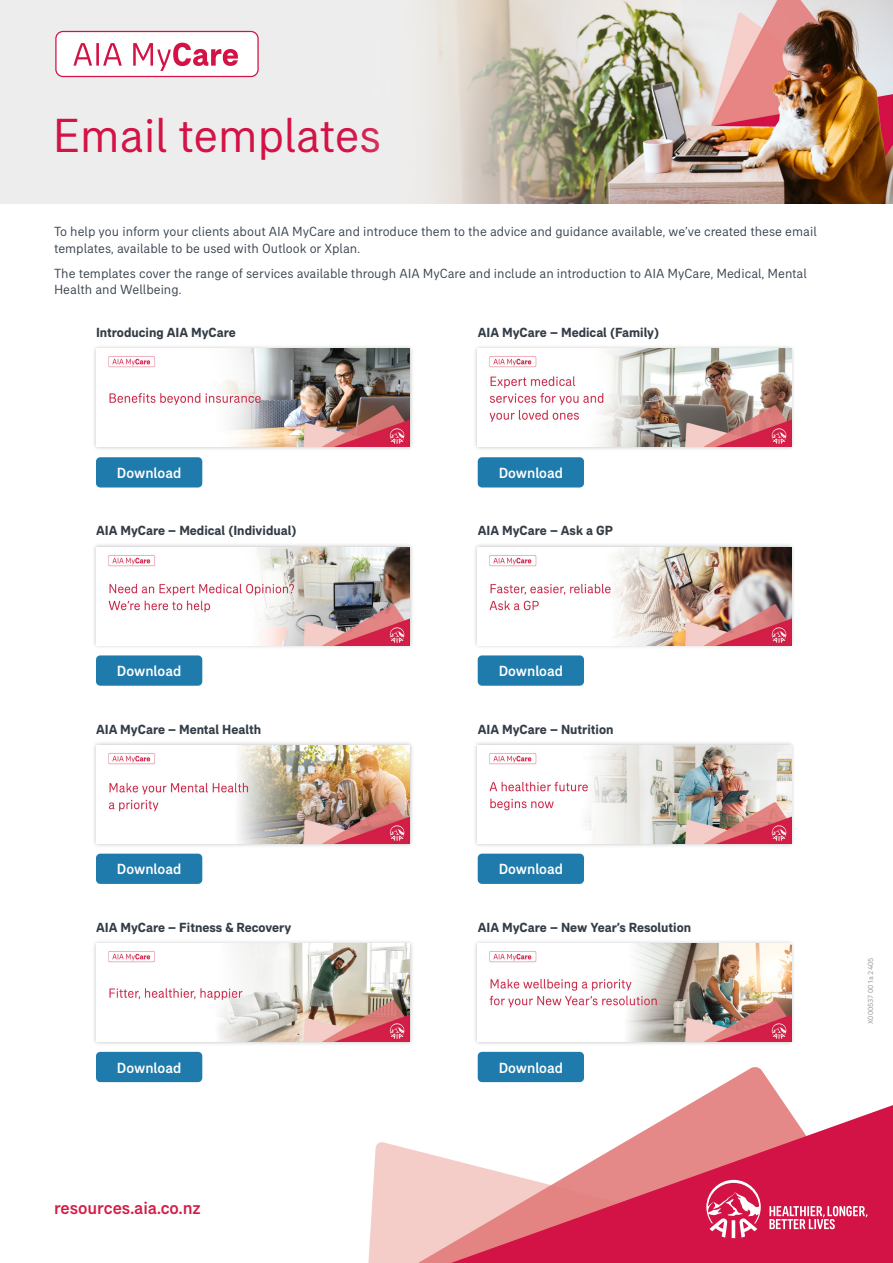
<style>
.page{position:relative;width:893px;height:1263px;background:#fff}
.page>*{position:absolute;margin:0;border:0;box-sizing:border-box;transform-origin:0 0}
.t1{font:48.75px "AIA Everest";letter-spacing:-.01em;color:#d31245}
.t2{font:500 18px "AIA Everest";color:#d21e46}
.t3{font:500 15px "AIA Everest";color:#fff}
.t4{font:13.5px/16.5px "AIA Everest";color:#3b4550}
.t5{font:700 13.5px "AIA Everest";color:#333d47}
.t6{font:7.5px "AIA Everest";color:#93959c}
</style>
<div class="page">
<svg style="left:369px;top:1066px;width:415px;height:197px"></svg>
<svg style="left:370px;top:1103px;width:523px;height:160px"></svg>
<svg style="left:689px;top:1170px;width:178px;height:68px"></svg>
<div style="left:0;top:0;width:893px;height:203px;background:#ededee"></div>
<img style="left:432px;top:0;width:461px;height:203px">
<div style="left:56px;top:31px;width:202px;height:46px;background:#fff;border-radius:7px"></div>
<div style="left:55px;top:31px;width:204px;height:46px;border:1px solid #d31245;border-radius:7px"></div>
<svg style="left:73px;top:43px;width:165px;height:28px"></svg>
<div style="left:92px;top:344px;width:322px;height:107px;background:#000;opacity:.25"></div>
<img style="left:96px;top:349px;width:314px;height:98px">
<div style="left:473px;top:344px;width:323px;height:107px;background:#000;opacity:.25"></div>
<img style="left:478px;top:349px;width:313px;height:98px">
<div style="left:96px;top:457px;width:106px;height:30px;background:#207bad;border-radius:4px"></div>
<div style="left:478px;top:457px;width:106px;height:30px;background:#207bad;border-radius:4px"></div>
<div style="left:92px;top:543px;width:322px;height:107px;background:#000;opacity:.25"></div>
<img style="left:96px;top:547px;width:314px;height:98px">
<div style="left:473px;top:543px;width:323px;height:107px;background:#000;opacity:.25"></div>
<img style="left:478px;top:547px;width:313px;height:98px">
<div style="left:96px;top:655px;width:106px;height:31px;background:#207bad;border-radius:4px"></div>
<div style="left:478px;top:655px;width:106px;height:31px;background:#207bad;border-radius:4px"></div>
<div style="left:92px;top:741px;width:322px;height:107px;background:#000;opacity:.25"></div>
<img style="left:96px;top:745px;width:314px;height:98px">
<div style="left:473px;top:741px;width:323px;height:107px;background:#000;opacity:.25"></div>
<img style="left:478px;top:745px;width:313px;height:98px">
<div style="left:96px;top:854px;width:106px;height:30px;background:#207bad;border-radius:4px"></div>
<div style="left:478px;top:854px;width:106px;height:30px;background:#207bad;border-radius:4px"></div>
<div style="left:92px;top:939px;width:322px;height:107px;background:#000;opacity:.25"></div>
<img style="left:96px;top:943px;width:314px;height:98px">
<div style="left:473px;top:939px;width:323px;height:107px;background:#000;opacity:.25"></div>
<img style="left:478px;top:943px;width:313px;height:98px">
<div style="left:96px;top:1052px;width:106px;height:30px;background:#207bad;border-radius:4px"></div>
<div style="left:478px;top:1052px;width:106px;height:30px;background:#207bad;border-radius:4px"></div>
<h1 class="t1" style="left:52px;top:108px;width:330px">Email templates</h1>
<p class="t4" style="left:54px;top:223px;width:764px">To help you inform your clients about AIA MyCare and introduce them to the advice and guidance available, we’ve created these email templates, available to be used with Outlook or Xplan.</p>
<p class="t4" style="left:54px;top:264px;width:754px">The templates cover the range of services available through AIA MyCare and include an introduction to AIA MyCare, Medical, Mental<br>Health and Wellbeing.</p>
<p class="t5" style="left:96px;top:325px;width:141px">Introducing AIA MyCare</p>
<p class="t5" style="left:478px;top:325px;width:183px">AIA MyCare – Medical (Family)</p>
<p class="t3" style="left:117px;top:464px;width:66px">Download</p>
<p class="t3" style="left:499px;top:464px;width:66px">Download</p>
<p class="t5" style="left:96px;top:523px;width:202px">AIA MyCare – Medical (Individual)</p>
<p class="t5" style="left:478px;top:523px;width:137px">AIA MyCare – Ask a GP</p>
<p class="t3" style="left:117px;top:662px;width:66px">Download</p>
<p class="t3" style="left:499px;top:662px;width:66px">Download</p>
<p class="t5" style="left:96px;top:721px;width:167px">AIA MyCare – Mental Health</p>
<p class="t5" style="left:478px;top:721px;width:137px">AIA MyCare – Nutrition</p>
<p class="t3" style="left:117px;top:861px;width:66px">Download</p>
<p class="t3" style="left:499px;top:861px;width:66px">Download</p>
<p class="t5" style="left:96px;top:919px;width:197px">AIA MyCare – Fitness &amp; Recovery</p>
<p class="t5" style="left:478px;top:919px;width:215px">AIA MyCare – New Year’s Resolution</p>
<p class="t3" style="left:117px;top:1059px;width:66px">Download</p>
<p class="t3" style="left:499px;top:1059px;width:66px">Download</p>
<p class="t6" style="left:866px;top:1024px;width:68px;rotate:-90deg">X000537 001a 2405</p>
<h2 class="t2" style="left:54px;top:1197px;width:148px">resources.aia.co.nz</h2>
</div>
